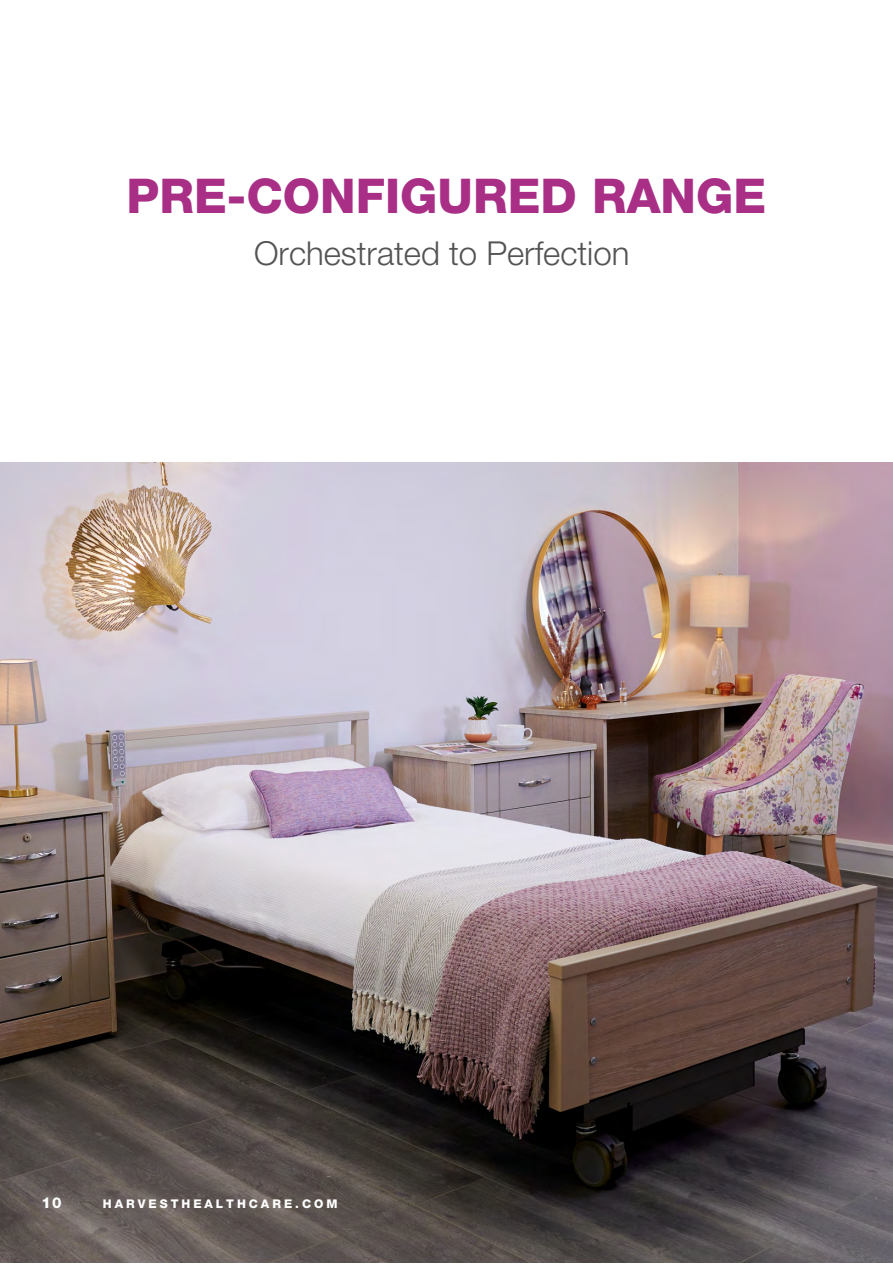
<style>
.page{position:relative;width:893px;height:1264px;background:#fff}
.page>*{position:absolute;margin:0;border:0;box-sizing:border-box;transform-origin:0 0}
.t1{font:800 48px "Helvetica Neue";color:#a82e86}
.t2{font:300 33px "Helvetica Neue";color:#545454}
.t3{font:800 15px "Helvetica Neue";color:#fff}
.t4{font:800 12px "Helvetica Neue";letter-spacing:.25em;color:#fff}
</style>
<div class="page">
<img style="left:0;top:463px;width:892px;height:799px">
<p class="t1" style="left:126px;top:167px;width:641px">PRE-CONFIGURED RANGE</p>
<p class="t2" style="left:254px;top:233px;width:376px">Orchestrated to Perfection</p>
<p class="t3" style="left:42px;top:1193px;width:21px">10</p>
<p class="t4" style="left:103px;top:1196px;width:236px">HARVESTHEALTHCARE.COM</p>
</div>
